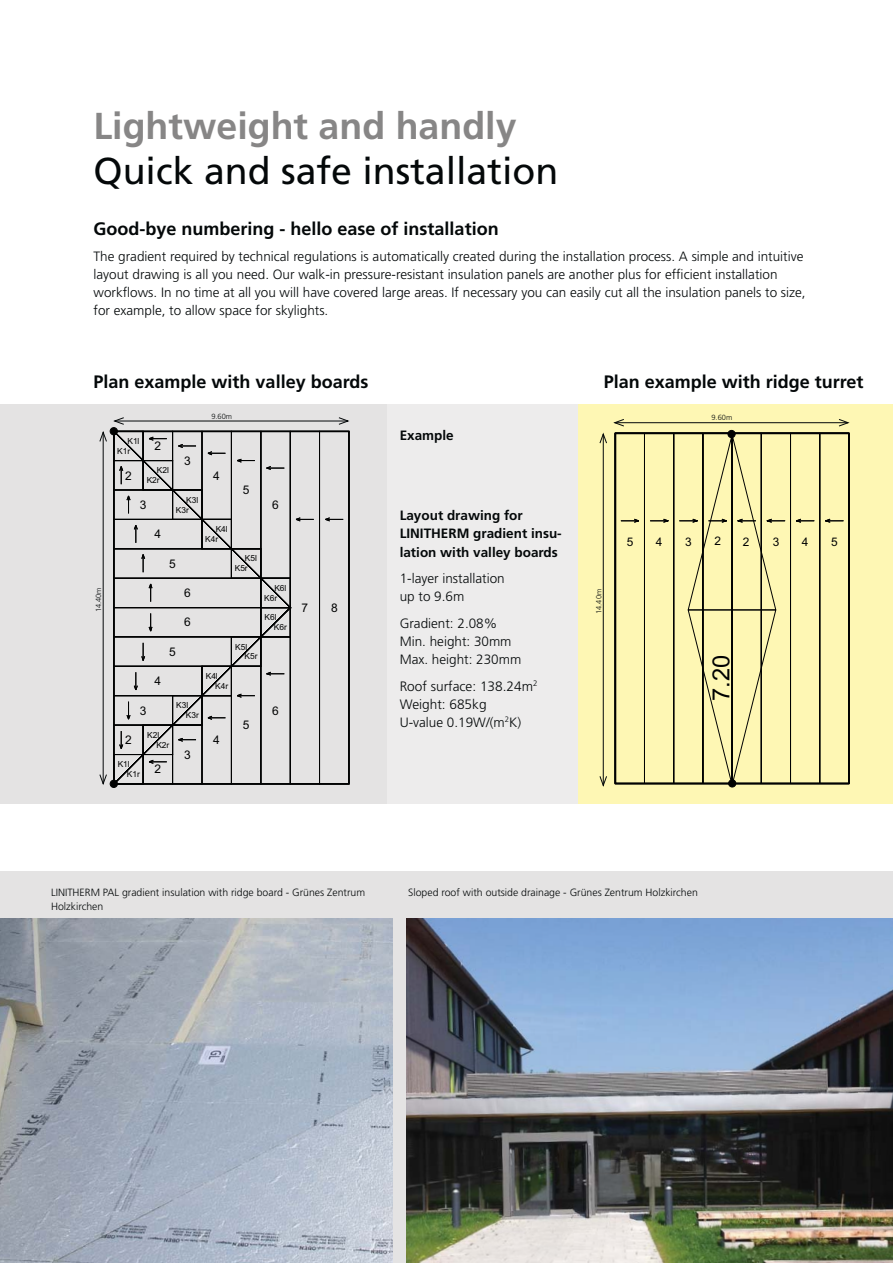
<style>
.page{position:relative;width:893px;height:1263px;background:#fff}
.page>*{position:absolute;margin:0;border:0;box-sizing:border-box;transform-origin:0 0}
.t1{font:37.5px "Frutiger LT";color:#040809}
.t2{font:700 37.5px "Frutiger LT";color:#878686}
.t3{font:23.7px "Arial";color:#010202}
.t4{font:700 18px "Frutiger LT";color:#040809}
.t5{font:300 13.65px/18.1px "Frutiger LT";color:#040809}
.t6{font:300 13.5px/18px "Frutiger LT";color:#040809}
.t7{font:700 13.5px/18.1px "Frutiger LT";color:#040809}
.t8{font:12px "Arial";color:#010202}
.t9{font:11.85px "Arial";color:#010202}
.t10{font:300 10.5px/13.5px "Frutiger LT";color:#040809}
.t11{font:8.4px "Arial";letter-spacing:-.005em;color:#010202}
.t12{font:300 7.5px "Frutiger LT";color:#040809}
</style>
<div class="page">
<div style="left:0;top:404px;width:387px;height:400px;background:#e4e3e3"></div>
<div style="left:0;top:872px;width:892px;height:391px;background:#e4e3e3"></div>
<div style="left:110px;top:780px;width:8px;height:8px;border:1px solid #010202;border-radius:50%"></div>
<svg style="left:99px;top:417px;width:251px;height:369px"></svg>
<div style="left:387px;top:404px;width:191px;height:400px;background:#edecec"></div>
<div style="left:578px;top:404px;width:314px;height:400px;background:#fef7b4"></div>
<svg style="left:621px;top:518px;width:18px;height:5px"></svg>
<div style="left:644px;top:433px;width:29px;height:351px;border:1px solid #010202"></div>
<svg style="left:650px;top:518px;width:18px;height:5px"></svg>
<div style="left:673px;top:433px;width:30px;height:351px;border:1px solid #010202"></div>
<div style="left:790px;top:433px;width:29px;height:351px;border:1px solid #010202"></div>
<svg style="left:796px;top:518px;width:18px;height:5px"></svg>
<div style="left:819px;top:433px;width:30px;height:351px;border:1px solid #010202"></div>
<svg style="left:825px;top:518px;width:18px;height:5px"></svg>
<div style="left:615px;top:432px;width:234px;height:352px;border:2px solid #010202"></div>
<svg style="left:679px;top:429px;width:105px;height:359px"></svg>
<div style="left:728px;top:430px;width:7px;height:8px;background:#010202;border-radius:50%"></div>
<div style="left:727px;top:430px;width:8px;height:8px;border:1px solid #010202;border-radius:50%"></div>
<div style="left:728px;top:780px;width:7px;height:7px;background:#010202;border-radius:50%"></div>
<div style="left:728px;top:780px;width:8px;height:7px;border:1px solid #010202;border-radius:50%"></div>
<hr style="left:614px;top:422px;width:234px;height:1px;background:#040809">
<svg style="left:838px;top:419px;width:12px;height:8px"></svg>
<hr style="left:603px;top:434px;width:1px;height:351px;background:#040809">
<svg style="left:599px;top:775px;width:8px;height:12px"></svg>
<svg style="left:599px;top:419px;width:25px;height:25px"></svg>
<img style="left:407px;top:918px;width:485px;height:345px">
<img style="left:0;top:918px;width:392px;height:345px">
<h1 class="t2" style="left:94px;top:110px;width:424px">Lightweight and handly</h1>
<h1 class="t1" style="left:94px;top:155px;width:466px">Quick and safe installation</h1>
<h3 class="t4" style="left:94px;top:221px;width:406px">Good-bye numbering - hello ease of installation</h3>
<p class="t6" style="left:94px;top:248px;width:713px">The gradient required by technical regulations is automatically created during the installation process. A simple and intuitive layout drawing is all you need. Our walk-in pressure-resistant insulation panels are another plus for efficient installation workflows. In no time at all you will have covered large areas. If necessary you can easily cut all the insulation panels to size, for example, to allow space for skylights.</p>
<h3 class="t4" style="left:94px;top:374px;width:276px">Plan example with valley boards</h3>
<p class="t12" style="left:95px;top:612px;width:27px;rotate:-90deg">14.40m</p>
<p class="t11" style="left:127px;top:436px;width:14px">K1l</p>
<p class="t8" style="left:125px;top:468px;width:8px">2</p>
<p class="t11" style="left:117px;top:446px;width:15px">K1r</p>
<p class="t8" style="left:155px;top:439px;width:8px">2</p>
<p class="t11" style="left:147px;top:475px;width:15px">K2r</p>
<p class="t11" style="left:157px;top:466px;width:14px">K2l</p>
<p class="t8" style="left:140px;top:498px;width:8px">3</p>
<p class="t8" style="left:155px;top:527px;width:8px">4</p>
<p class="t8" style="left:184px;top:454px;width:8px">3</p>
<p class="t11" style="left:186px;top:495px;width:14px">K3l</p>
<p class="t11" style="left:176px;top:505px;width:15px">K3r</p>
<p class="t8" style="left:169px;top:556px;width:8px">5</p>
<p class="t8" style="left:155px;top:674px;width:8px">4</p>
<p class="t8" style="left:169px;top:645px;width:8px">5</p>
<p class="t8" style="left:184px;top:586px;width:8px">6</p>
<p class="t8" style="left:184px;top:615px;width:8px">6</p>
<p class="t12" style="left:211px;top:413px;width:22px">9.60m</p>
<p class="t8" style="left:213px;top:468px;width:8px">4</p>
<p class="t11" style="left:216px;top:524px;width:14px">K4l</p>
<p class="t11" style="left:205px;top:534px;width:15px">K4r</p>
<p class="t11" style="left:206px;top:671px;width:14px">K4l</p>
<p class="t8" style="left:243px;top:483px;width:8px">5</p>
<p class="t8" style="left:272px;top:498px;width:8px">6</p>
<p class="t11" style="left:245px;top:554px;width:14px">K5l</p>
<p class="t11" style="left:235px;top:563px;width:15px">K5r</p>
<p class="t11" style="left:235px;top:642px;width:14px">K5l</p>
<p class="t11" style="left:274px;top:583px;width:14px">K6l</p>
<p class="t11" style="left:274px;top:622px;width:15px">K6r</p>
<p class="t11" style="left:264px;top:593px;width:15px">K6r</p>
<p class="t11" style="left:264px;top:612px;width:14px">K6l</p>
<p class="t11" style="left:244px;top:652px;width:15px">K5r</p>
<p class="t11" style="left:215px;top:681px;width:15px">K4r</p>
<p class="t8" style="left:140px;top:704px;width:8px">3</p>
<p class="t11" style="left:176px;top:700px;width:14px">K3l</p>
<p class="t11" style="left:186px;top:710px;width:15px">K3r</p>
<p class="t11" style="left:147px;top:730px;width:14px">K2l</p>
<p class="t8" style="left:155px;top:762px;width:8px">2</p>
<p class="t8" style="left:125px;top:733px;width:8px">2</p>
<p class="t11" style="left:127px;top:769px;width:15px">K1r</p>
<p class="t11" style="left:156px;top:740px;width:15px">K2r</p>
<p class="t11" style="left:118px;top:759px;width:14px">K1l</p>
<p class="t8" style="left:184px;top:748px;width:8px">3</p>
<p class="t8" style="left:213px;top:733px;width:8px">4</p>
<p class="t8" style="left:243px;top:718px;width:8px">5</p>
<p class="t8" style="left:272px;top:704px;width:8px">6</p>
<p class="t8" style="left:301px;top:601px;width:8px">7</p>
<p class="t8" style="left:331px;top:601px;width:8px">8</p>
<p class="t7" style="left:400px;top:427px;width:56px">Example</p>
<p class="t7" style="left:400px;top:507px;width:163px">Layout drawing for<br>LINITHERM gradient insu&shy;lation with valley boards</p>
<p class="t6" style="left:400px;top:570px;width:106px">1-layer installation up to 9.6m</p>
<p class="t6" style="left:400px;top:615px;width:123px">Gradient: 2.08%<br>Min. height: 30mm<br>Max. height: 230mm</p>
<p class="t5" style="left:400px;top:677px;width:139px">Roof surface: 138.24m<sup>2<br></sup>Weight: 685kg</p>
<p class="t6" style="left:400px;top:714px;width:123px">U-value 0.19W/(m<sup>2</sup>K)</p>
<h3 class="t4" style="left:604px;top:374px;width:261px">Plan example with ridge turret</h3>
<p class="t12" style="left:711px;top:414px;width:22px">9.60m</p>
<p class="t12" style="left:595px;top:614px;width:27px;rotate:-90deg">14.40m</p>
<p class="t9" style="left:626px;top:535px;width:8px">5</p>
<p class="t9" style="left:656px;top:535px;width:8px">4</p>
<p class="t9" style="left:685px;top:535px;width:8px">3</p>
<p class="t9" style="left:714px;top:534px;width:8px">2</p>
<p class="t9" style="left:742px;top:535px;width:8px">2</p>
<p class="t9" style="left:772px;top:535px;width:8px">3</p>
<p class="t9" style="left:801px;top:535px;width:8px">4</p>
<p class="t9" style="left:831px;top:535px;width:8px">5</p>
<h2 class="t3" style="left:707px;top:701px;width:48px;rotate:-90deg">7.20</h2>
<p class="t10" style="left:51px;top:887px;width:315px">LINITHERM PAL gradient insulation with ridge board - Grünes Zentrum<br>Holzkirchen</p>
<p class="t10" style="left:408px;top:887px;width:291px">Sloped roof with outside drainage - Grünes Zentrum Holzkirchen</p>
</div>
